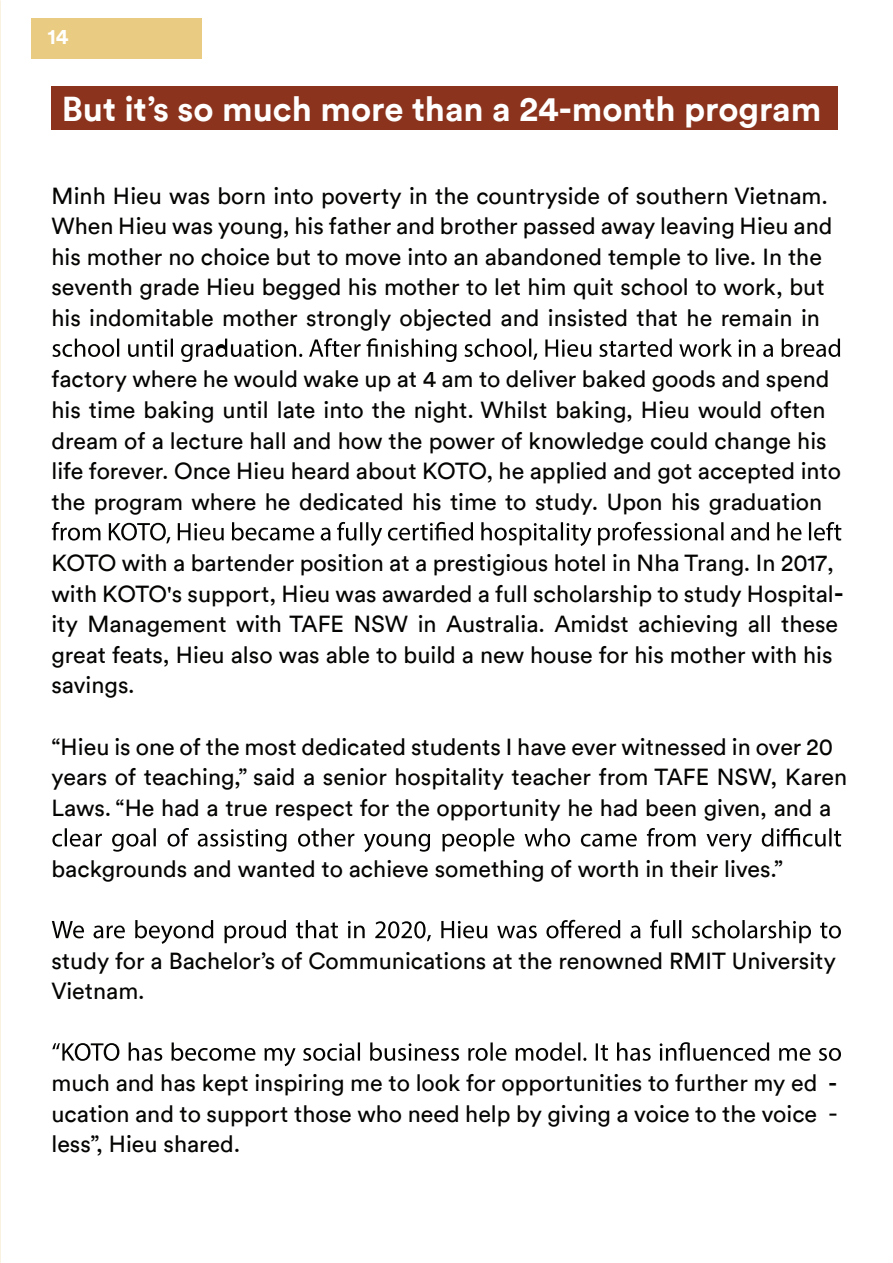
<style>
.page{position:relative;width:893px;height:1263px;background:#fff}
.page>*{position:absolute;margin:0;border:0;box-sizing:border-box;transform-origin:0 0}
.t1{font:700 34.5px "Circular Std";color:#fff}
.t2{font:23.25px/30.6px "Circular Std";color:#040503}
.t3{font:700 21.3px "Circular Std";color:#fff}
.s1{font-weight:500}
.s2{font-size:25.5px}
</style>
<div class="page">
<div style="left:51px;top:87px;width:786px;height:43px;background:#8b331c"></div>
<div style="left:32px;top:18px;width:170px;height:40px;background:#eacb82"></div>
<svg style="left:52px;top:338px;width:788px;height:24px"></svg>
<svg style="left:52px;top:522px;width:789px;height:24px"></svg>
<svg style="left:52px;top:828px;width:789px;height:24px"></svg>
<svg style="left:52px;top:920px;width:789px;height:24px"></svg>
<svg style="left:52px;top:1042px;width:789px;height:24px"></svg>
<p class="t3" style="left:47px;top:20px;width:23px">14</p>
<h1 class="t1" style="left:62px;top:83px;width:761px">But it’s so much more than a 24-month program</h1>
<p class="t2" style="left:51px;top:179px;width:782px">Minh Hieu was born into poverty in the countryside of southern Vietnam.<br>When Hieu was young, his father and brother passed away leaving Hieu and his mother no choice but to move into an abandoned temple to live. In the seventh grade Hieu begged his mother to let him quit school to work, but his indomitable mother strongly objected and insisted that he remain in</p>
<p class="t2" style="left:51px;top:362px;width:791px">factory where he would wake up at 4 am to deliver baked goods and spend his time baking until late into the night. Whilst baking, Hieu would often dream of a lecture hall and how the power of knowledge could change his life forever. Once Hieu heard about KOTO, he applied and got accepted into the program where he dedicated his time to study. Upon his graduation</p>
<p class="t2" style="left:51px;top:546px;width:794px">KOTO with a bartender position at a prestigious hotel in Nha Trang. In 2017, with KOTO's support, Hieu was awarded a full scholarship to study Hospital&shy;ity Management with TAFE NSW in Australia. Amidst achieving all these great feats, Hieu also was able to build a new house for his mother with his savings.</p>
<p class="t2" style="left:51px;top:729px;width:797px">“Hieu is one of the most dedicated students I have ever witnessed in over 20 years of teaching,” said a senior hospitality teacher from TAFE NSW, Karen<br>Laws. “He had a true respect for the opportunity he had been given, and a</p>
<p class="t2" style="left:51px;top:852px;width:733px">backgrounds and wanted to achieve something of worth in their lives.”</p>
<p class="t2" style="left:51px;top:944px;width:786px">study for a Bachelor’s of Communications at the renowned RMIT University<br>Vietnam.</p>
<p class="t2" style="left:51px;top:1066px;width:788px;text-align:justify">much and has kept inspiring me to look for opportunities to further my ed <span class="s1">- </span>ucation and to support those who need help by giving a voice to the voice <span class="s2">- </span>less”, Hieu shared.</p>
</div>
